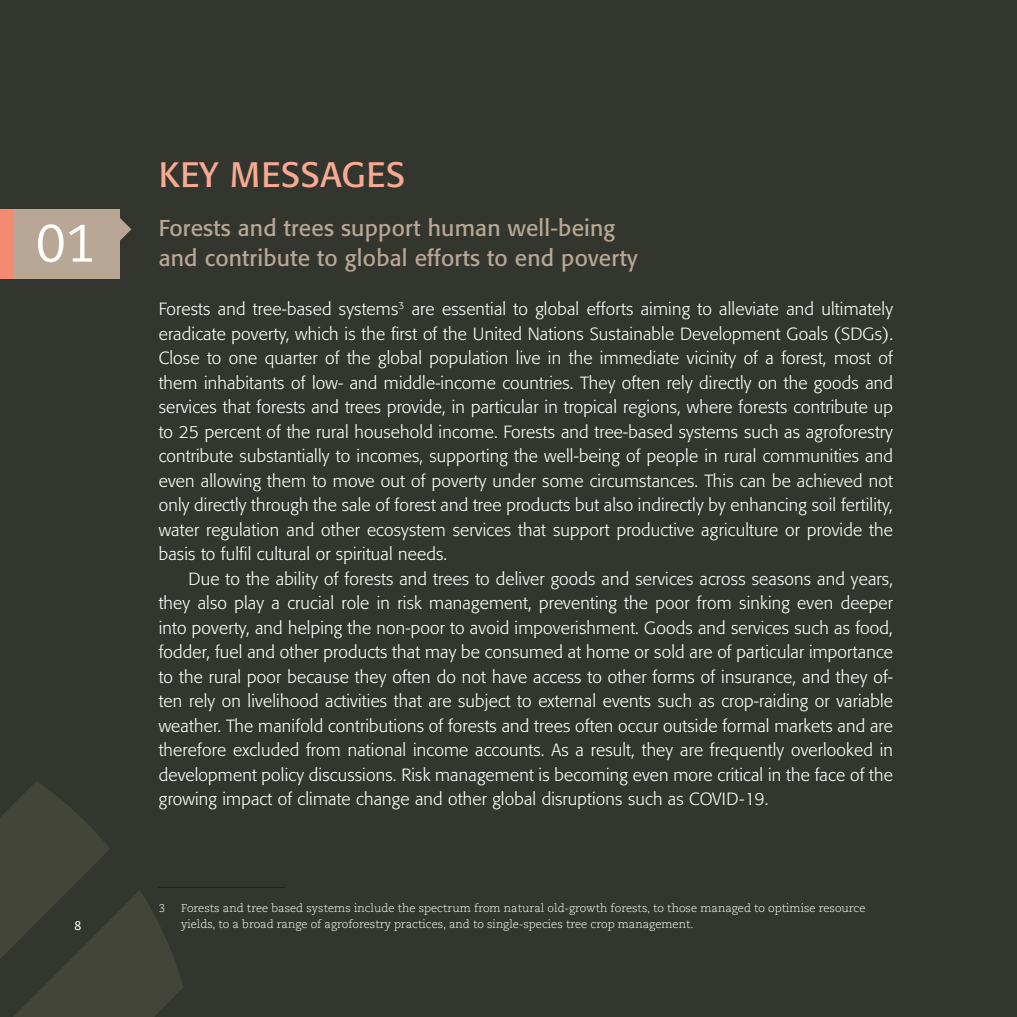
<style>
.page{position:relative;width:1017px;height:1017px;background:#33362e}
.page>*{position:absolute;margin:0;border:0;box-sizing:border-box;transform-origin:0 0}
.t1{font:52.5px "Caecilia LT Std";color:#fff}
.t2{font:35px "Formata";letter-spacing:.02em;color:#f8aa92}
.t3{font:22.75px/29.8px "Formata";letter-spacing:.01em;color:#b9a796}
.t4{font:300 17.5px/24.5px "Formata";letter-spacing:.01em;color:#fff;text-align:justify}
.t5{font:300 12.25px "Caecilia LT Std";color:#fff}
.t6{font:300 11.38px/15.8px "Caecilia LT Pro 45";color:#fff}
</style>
<div class="page">
<svg style="left:0;top:781px;width:183px;height:236px;fill:#43443a"></svg>
<div style="left:0;top:210px;width:119px;height:69px;background:#b9a796"></div>
<svg style="left:119px;top:217px;width:12px;height:25px"></svg>
<div style="left:0;top:210px;width:12px;height:69px;background:#f48a71"></div>
<hr style="left:159px;top:887px;width:126px;height:1px;background:#231f20">
<h2 class="t2" style="left:159px;top:153px;width:248px">KEY MESSAGES</h2>
<h1 class="t1" style="left:36px;top:213px;width:60px">01</h1>
<h3 class="t3" style="left:159px;top:213px;width:480px">Forests and trees support human well-being and contribute to global efforts to end poverty</h3>
<p class="t4" style="left:159px;top:297px;width:736px">Forests and tree-based systems<sup>3</sup> are essential to global efforts aiming to alleviate and ultimately eradicate poverty, which is the first of the United Nations Sustainable Development Goals (SDGs).<br>Close to one quarter of the global population live in the immediate vicinity of a forest, most of them inhabitants of low- and middle-income countries. They often rely directly on the goods and services that forests and trees provide, in particular in tropical regions, where forests contribute up to 25 percent of the rural household income. Forests and tree-based systems such as agroforestry contribute substantially to incomes, supporting the well-being of people in rural communities and even allowing them to move out of poverty under some circumstances. This can be achieved not only directly through the sale of forest and tree products but also indirectly by enhancing soil fertility, water regulation and other ecosystem services that support productive agriculture or provide the basis to fulfil cultural or spiritual needs.</p>
<p class="t4" style="left:159px;top:566px;width:736px;text-indent:30px">Due to the ability of forests and trees to deliver goods and services across seasons and years, they also play a crucial role in risk management, preventing the poor from sinking even deeper into poverty, and helping the non-poor to avoid impoverishment. Goods and services such as food, fodder, fuel and other products that may be consumed at home or sold are of particular importance to the rural poor because they often do not have access to other forms of insurance, and they of&shy;ten rely on livelihood activities that are subject to external events such as crop-raiding or variable weather. The manifold contributions of forests and trees often occur outside formal markets and are therefore excluded from national income accounts. As a result, they are frequently overlooked in development policy discussions. Risk management is becoming even more critical in the face of the growing impact of climate change and other global disruptions such as COVID-19.</p>
<p class="t5" style="left:74px;top:918px;width:8px">8</p>
<p class="t6" style="left:159px;top:900px;width:8px">3</p>
<p class="t6" style="left:181px;top:900px;width:686px">Forests and tree based systems include the spectrum from natural old-growth forests, to those managed to optimise resource yields, to a broad range of agroforestry practices, and to single-species tree crop management.</p>
</div>
